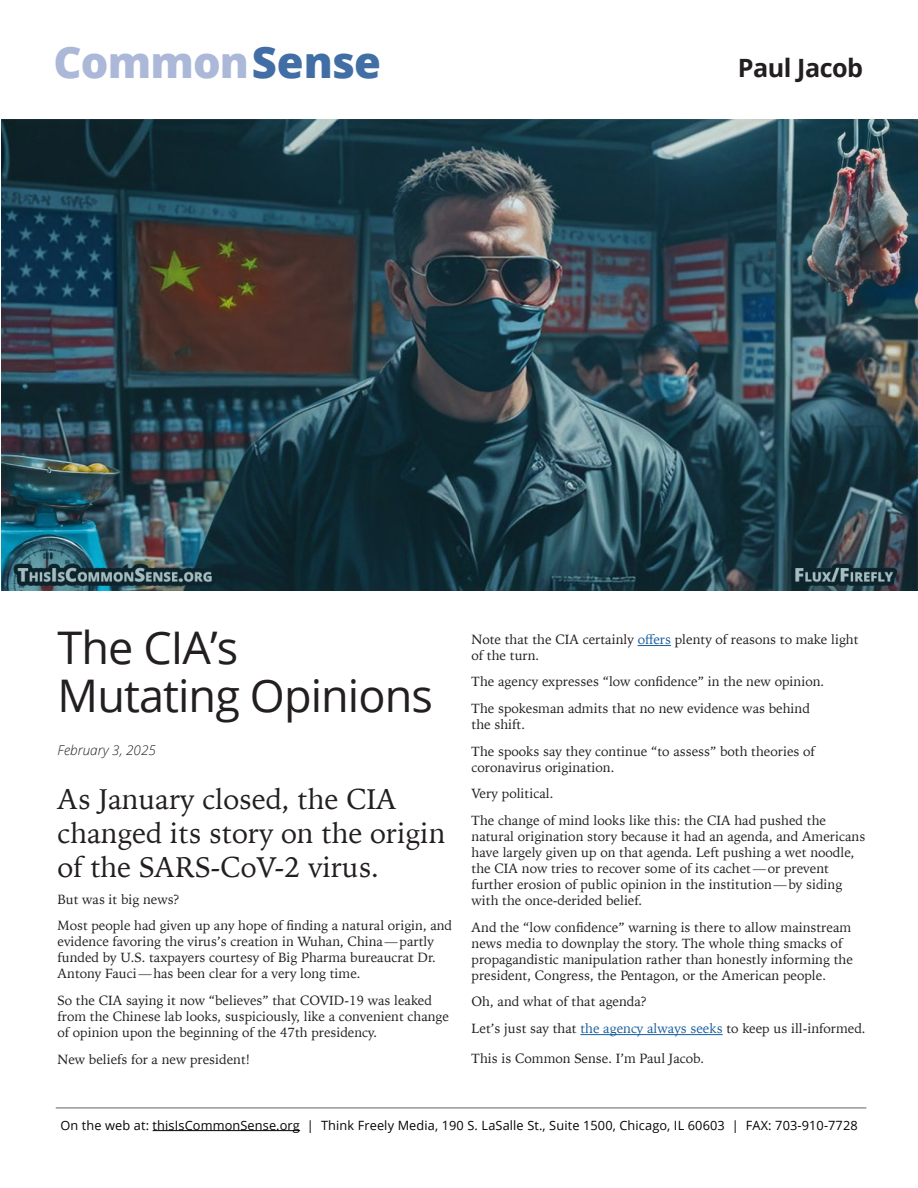
<style>
.page{position:relative;width:918px;height:1188px;background:#fff}
.page>*{position:absolute;margin:0;border:0;box-sizing:border-box;transform-origin:0 0}
.t1{font:45px/47.4px "Open Sans";letter-spacing:-.02em;color:#231f20}
.t2{font:800 43.5px "Open Sans";letter-spacing:-.02em;color:#abb8d8}
.t3{font:28.5px/34.2px "Iowan Old Style";color:#231f20}
.t4{font:700 25.2px "Open Sans";letter-spacing:-.02em;color:#231f20}
.t5{font:italic 300 13.5px "Open Sans";color:#231f20}
.t6{font:13.35px/16px "Iowan Old Style";color:#231f20}
.t7{font:12.75px "Open Sans";letter-spacing:.01em;color:#040503}
.s1{color:#416ea4}
.s2{color:#175d9e}
</style>
<div class="page">
<hr style="left:153px;top:1130px;width:147px;height:1px;background:#040503">
<hr style="left:56px;top:1108px;width:810px;height:1px;background:#636366">
<img style="left:2px;top:119px;width:916px;height:471px">
<hr style="left:638px;top:645px;width:33px;height:1px;background:#175d9e">
<hr style="left:580px;top:1034px;width:143px;height:1px;background:#175d9e">
<h2 class="t2" style="left:54px;top:29px;width:329px">Common<span class="s1">Sense</span></h2>
<h3 class="t4" style="left:738px;top:51px;width:127px">Paul Jacob</h3>
<h1 class="t1" style="left:58px;top:623px;width:377px">The CIA’s<br>Mutating Opinions</h1>
<p class="t5" style="left:58px;top:741px;width:100px">February 3, 2025</p>
<h3 class="t3" style="left:58px;top:781px;width:389px">As January closed, the CIA changed its story on the origin of the SARS-CoV‑2 virus.</h3>
<p class="t6" style="left:58px;top:885px;width:396px;line-height:26.5px">But was it big news?<br>Most people had given up any hope of finding a natural origin, and</p>
<p class="t6" style="left:58px;top:933px;width:380px">evidence favoring the virus’s creation in Wuhan, China—partly funded by U.S. taxpayers courtesy of Big Pharma bureaucrat Dr.<br>Antony Fauci—has been clear for a very long time.</p>
<p class="t6" style="left:58px;top:992px;width:393px">So the CIA saying it now “believes” that COVID-19 was leaked from the Chinese lab looks, suspiciously, like a convenient change of opinion upon the beginning of the 47th presidency.</p>
<p class="t6" style="left:58px;top:1050px;width:194px">New beliefs for a new president!</p>
<p class="t6" style="left:472px;top:631px;width:388px">Note that the CIA certainly <span class="s2">offers</span> plenty of reasons to make light of the turn.</p>
<p class="t6" style="left:472px;top:668px;width:354px;line-height:26.5px">The agency expresses “low confidence” in the new opinion.<br>The spokesman admits that no new evidence was behind</p>
<p class="t6" style="left:472px;top:711px;width:345px;line-height:26.5px">the shift.<br>The spooks say they continue “to assess” both theories of</p>
<p class="t6" style="left:472px;top:753px;width:356px;line-height:26.5px">coronavirus origination.<br>Very political.<br>The change of mind looks like this: the CIA had pushed the</p>
<p class="t6" style="left:472px;top:828px;width:395px">natural origination story because it had an agenda, and Americans have largely given up on that agenda. Left pushing a wet noodle, the CIA now tries to recover some of its cachet—or prevent further erosion of public opinion in the institution—by siding with the once-derided belief.</p>
<p class="t6" style="left:472px;top:918px;width:383px">And the “low confidence” warning is there to allow mainstream news media to downplay the story. The whole thing smacks of propagandistic manipulation rather than honestly informing the president, Congress, the Pentagon, or the American people.</p>
<p class="t6" style="left:472px;top:988px;width:396px;line-height:26.5px">Oh, and what of that agenda?<br>Let’s just say that <span class="s2">the agency always seeks</span> to keep us ill-informed.</p>
<p class="t6" style="left:472px;top:1049px;width:234px">This is Common Sense. I’m Paul Jacob.</p>
<p class="t7" style="left:60px;top:1116px;width:799px">On the web at: thisIsCommonSense.org | Think Freely Media, 190 S. LaSalle St., Suite 1500, Chicago, IL 60603 | FAX: 703-910-7728</p>
</div>
